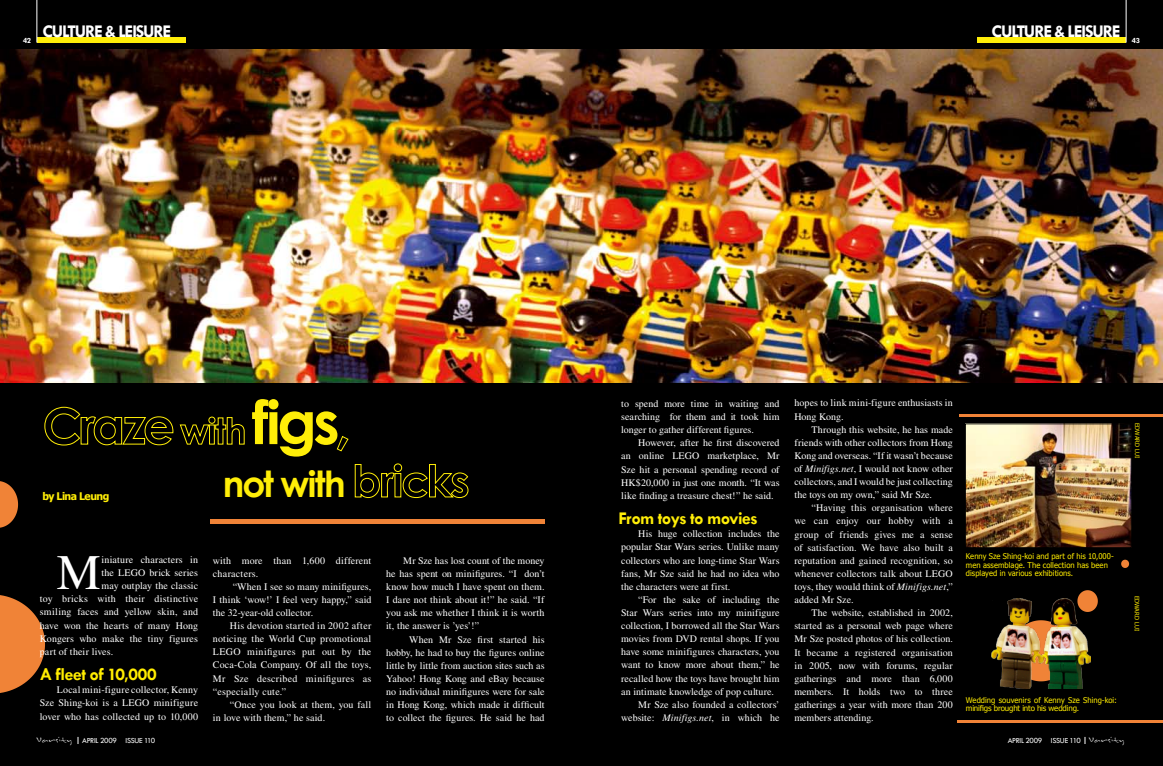
<style>
.page{position:relative;width:1163px;height:766px;background:#fff}
.page>*{position:absolute;margin:0;border:0;box-sizing:border-box;transform-origin:0 0}
.t1{font:700 60px "Century Gothic";color:#ffee08}
.t2{font:49.6px "Times";color:#fff}
.t3{font:700 36px "Century Gothic";letter-spacing:-.045em;color:#ffee08}
.t4{font:700 18px "Tw Cen";letter-spacing:-.065em;color:#fff}
.t5{font:700 18px "Tw Cen";letter-spacing:-.04em;color:#ffee08}
.t6{font:700 18px "Tw Cen";letter-spacing:-.02em;color:#ffed00}
.t7{font:700 10.5px "Tahoma";letter-spacing:-.055em;color:#ffee08}
.t8{font:10px/13.1px "Times";letter-spacing:.005em;color:#fff;text-align:justify}
.t9{font:8px "Tw Cen";letter-spacing:-.035em;color:#fff}
.t10{font:700 8px "Tw Cen";color:#fff}
.t11{font:7.9px/8px "Tahoma";letter-spacing:.01em;color:#ffed00;scale:.96 1}
.t12{font:6px "Tahoma";letter-spacing:.005em;color:#ffed00}
.s1{font-family:"Inkburrow";font-size:10px}
.s2{font-style:italic}
</style>
<div class="page">
<div style="left:0;top:0;width:581px;height:765px;background:#000"></div>
<div style="left:35px;top:716px;width:84px;height:33px;background:#000"></div>
<svg style="left:125px;top:735px;width:32px;height:10px"></svg>
<div style="left:37px;top:37px;width:148px;height:6px;background:#ffee08"></div>
<svg style="left:20px;top:33px;width:13px;height:12px"></svg>
<hr style="left:37px;top:0;width:1px;height:43px;background:#fff">
<div style="left:581px;top:0;width:581px;height:765px;background:#000"></div>
<div style="left:977px;top:37px;width:148px;height:6px;background:#ffee08"></div>
<hr style="left:1125px;top:0;width:1px;height:43px;background:#fff">
<svg style="left:1128px;top:33px;width:14px;height:12px"></svg>
<div style="left:1004px;top:729px;width:121px;height:20px;background:#000"></div>
<svg style="left:0;top:594px;width:45px;height:99px;background:#b36229"></svg>
<img style="left:0;top:50px;width:1162px;height:332px">
<svg style="left:44px;top:406px;width:201px;height:40px;background:#222000"></svg>
<svg style="left:336px;top:435px;width:13px;height:17px"></svg>
<svg style="left:354px;top:462px;width:115px;height:36px;background:#292601"></svg>
<img style="left:966px;top:425px;width:163px;height:121px">
<div style="left:964px;top:423px;width:167px;height:125px;border:1px solid #000"></div>
<hr style="left:959px;top:414px;width:203px;height:2px;background:#f08337">
<hr style="left:210px;top:519px;width:334px;height:4px;background:#f08337">
<img style="left:1042px;top:598px;width:47px;height:90px">
<hr style="left:957px;top:720px;width:205px;height:2px;background:#f08337">
<svg style="left:1077px;top:590px;width:20px;height:21px"></svg>
<svg style="left:1120px;top:559px;width:8px;height:8px"></svg>
<svg style="left:0;top:481px;width:18px;height:46px"></svg>
<img style="left:991px;top:598px;width:51px;height:90px">
<p class="t10" style="left:23px;top:35px;width:10px">42</p>
<h3 class="t4" style="left:42px;top:20px;width:130px">CULTURE &amp; LEISURE</h3>
<h3 class="t4" style="left:991px;top:20px;width:130px">CULTURE &amp; LEISURE</h3>
<p class="t10" style="left:1131px;top:35px;width:10px">43</p>
<p class="t7" style="left:43px;top:489px;width:68px">by Lina Leung</p>
<h1 class="t1" style="left:252px;top:376px;width:89px">figs</h1>
<h3 class="t3" style="left:223px;top:456px;width:124px">not with</h3>
<h2 class="t2" style="left:57px;top:544px;width:46px">M</h2>
<p class="t8" style="left:101px;top:553px;width:98px">iniature characters in</p>
<p class="t8" style="left:101px;top:566px;width:98px">the LEGO brick series</p>
<p class="t8" style="left:101px;top:579px;width:98px">may outplay the classic</p>
<p class="t8" style="left:40px;top:592px;width:160px">toy bricks with their distinctive</p>
<p class="t8" style="left:40px;top:605px;width:160px">smiling faces and yellow skin, and</p>
<p class="t8" style="left:40px;top:618px;width:160px">have won the hearts of many Hong</p>
<p class="t8" style="left:40px;top:631px;width:160px">Kongers who make the tiny figures</p>
<p class="t8" style="left:40px;top:644px;width:75px">part of their lives.</p>
<h3 class="t6" style="left:40px;top:663px;width:118px">A FLEET OF 10,000</h3>
<p class="t8" style="left:40px;top:683px;width:160px;text-indent:17px">Local mini-figure collector, Kenny Sze Shing-koi is a LEGO minifigure lover who has collected up to 10,000</p>
<p class="t9" style="left:37px;top:735px;width:120px"><span class="s1">Varsity</span> APRIL 2009 ISSUE 110</p>
<p class="t8" style="left:213px;top:553px;width:160px">with more than 1,600 different characters.</p>
<p class="t8" style="left:213px;top:579px;width:160px;text-indent:20px">“When I see so many minifigures, I think ‘wow!’ I feel very happy,” said the 32-year-old collector.</p>
<p class="t8" style="left:213px;top:619px;width:160px;text-indent:17px">His devotion started in 2002 after noticing the World Cup promotional LEGO minifigures put out by the Coca-Cola Company. Of all the toys, Mr Sze described minifigures as “especially cute.”</p>
<p class="t8" style="left:213px;top:697px;width:160px;text-indent:17px">“Once you look at them, you fall in love with them,” he said.</p>
<p class="t8" style="left:386px;top:553px;width:160px;text-indent:17px">Mr Sze has lost count of the money he has spent on minifigures. “I don’t know how much I have spent on them.<br>I dare not think about it!” he said. “If you ask me whether I think it is worth it, the answer is ’yes’!”</p>
<p class="t8" style="left:386px;top:632px;width:160px;text-indent:23px">When Mr Sze first started his hobby, he had to buy the figures online little by little from auction sites such as Yahoo! Hong Kong and eBay because no individual minifigures were for sale in Hong Kong, which made it difficult to collect the figures. He said he had</p>
<p class="t8" style="left:621px;top:397px;width:160px">to spend more time in waiting and searching for them and it took him longer to gather different figures.</p>
<p class="t8" style="left:621px;top:436px;width:160px;text-indent:17px">However, after he first discovered an online LEGO marketplace, Mr Sze hit a personal spending record of HK$20,000 in just one month. “It was like finding a treasure chest!” he said.</p>
<h3 class="t5" style="left:618px;top:507px;width:141px">FROM TOYS TO MOVIES</h3>
<p class="t8" style="left:621px;top:527px;width:160px;text-indent:17px">His huge collection includes the popular Star Wars series. Unlike many collectors who are long-time Star Wars fans, Mr Sze said he had no idea who the characters were at first.</p>
<p class="t8" style="left:638px;top:592px;width:143px">“For the sake of including the</p>
<p class="t8" style="left:621px;top:606px;width:160px">Star Wars series into my minifigure</p>
<p class="t8" style="left:621px;top:619px;width:160px">collection, I borrowed all the Star Wars</p>
<p class="t8" style="left:621px;top:632px;width:160px">movies from DVD rental shops. If you</p>
<p class="t8" style="left:621px;top:645px;width:160px">have some minifigures characters, you</p>
<p class="t8" style="left:621px;top:658px;width:160px">want to know more about them,” he</p>
<p class="t8" style="left:621px;top:671px;width:160px">recalled how the toys have brought him</p>
<p class="t8" style="left:621px;top:684px;width:154px">an intimate knowledge of pop culture.</p>
<p class="t8" style="left:638px;top:697px;width:143px">Mr Sze also founded a collectors’</p>
<p class="t8" style="left:621px;top:710px;width:160px">website: <span class="s2">Minifigs.net</span>, in which he</p>
<p class="t8" style="left:794px;top:396px;width:160px">hopes to link mini-figure enthusiasts in<br>Hong Kong.</p>
<p class="t8" style="left:794px;top:422px;width:160px;text-indent:17px">Through this website, he has made friends with other collectors from Hong Kong and overseas. “If it wasn’t because of <span class="s2">Minifigs.net</span>, I would not know other collectors, and I would be just collecting the toys on my own,” said Mr Sze.</p>
<p class="t8" style="left:794px;top:501px;width:160px;text-indent:17px">“Having this organisation where we can enjoy our hobby with a group of friends gives me a sense of satisfaction. We have also built a reputation and gained recognition, so whenever collectors talk about LEGO toys, they would think of <span class="s2">Minifigs.net</span>,” added Mr Sze.</p>
<p class="t8" style="left:794px;top:606px;width:160px;text-indent:17px">The website, established in 2002, started as a personal web page where Mr Sze posted photos of his collection.<br>It became a registered organisation in 2005, now with forums, regular gatherings and more than 6,000 members. It holds two to three gatherings a year with more than 200 members attending.</p>
<p class="t12" style="left:1140px;top:422px;width:37px;rotate:90deg">Edward Lui</p>
<p class="t11" style="left:965px;top:552px;width:156px">Kenny Sze Shing-koi and part of his 10,000- men assemblage. The collection has been displayed in various exhibitions.</p>
<p class="t12" style="left:1140px;top:595px;width:37px;rotate:90deg">Edward Lui</p>
<p class="t11" style="left:965px;top:695px;width:159px">Wedding souvenirs of Kenny Sze Shing-koi: minifigs brought into his wedding.</p>
<p class="t9" style="left:1007px;top:735px;width:119px">APRIL 2009 ISSUE 110 <span class="s1">Varsity</span></p>
</div>
